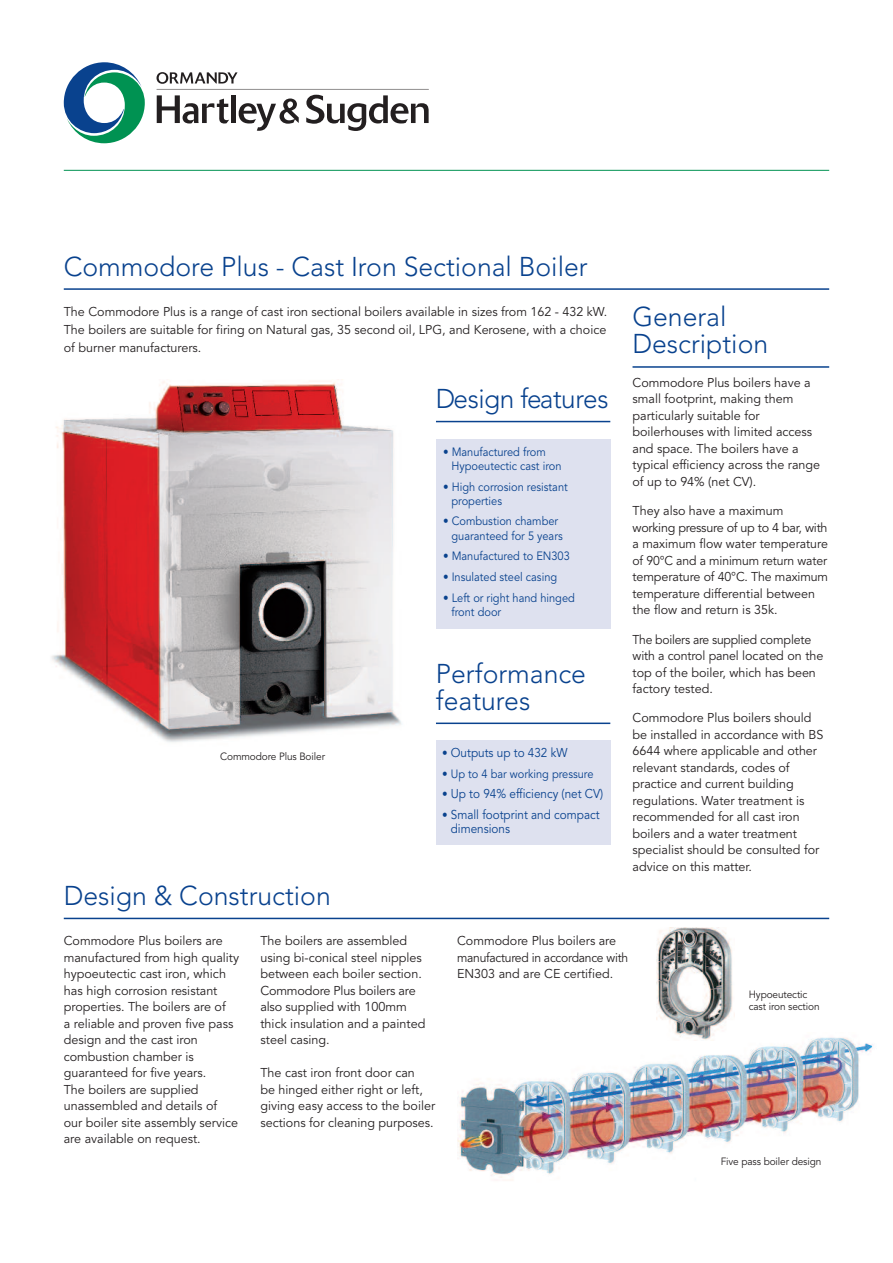
<style>
.page{position:relative;width:893px;height:1263px;background:#fff}
.page>*{position:absolute;margin:0;border:0;box-sizing:border-box;transform-origin:0 0}
.t1{font:300 27px/27px "Avenir";color:#09428e}
.t2{font:12.75px/16.5px "Avenir";color:#231f20}
.t3{font:12.75px/16.5px "Avenir";color:#231f20;scale:.95 1}
.t4{font:12.75px/14.2px "Avenir";color:#09428e;scale:.92 1}
.t5{font:12px/14.2px "Avenir";color:#09428e;scale:.92 1}
.t6{font:10.5px/12px "Avenir";letter-spacing:-.01em;color:#231f20;scale:.96 1}
.s1{font-size:12px}
</style>
<div class="page">
<img style="left:457px;top:1037px;width:416px;height:144px">
<img style="left:51px;top:379px;width:351px;height:363px">
<svg style="left:64px;top:62px;width:81px;height:81px"></svg>
<svg style="left:157px;top:72px;width:272px;height:59px"></svg>
<hr style="left:64px;top:170px;width:765px;height:1px;background:#009252">
<hr style="left:632px;top:366px;width:197px;height:2px;background:#09428e">
<hr style="left:64px;top:288px;width:765px;height:2px;background:#09428e">
<hr style="left:64px;top:918px;width:765px;height:1px;background:#09428e">
<div style="left:436px;top:439px;width:174px;height:190px;background:#dee1ef"></div>
<img style="left:656px;top:928px;width:78px;height:113px">
<hr style="left:436px;top:722px;width:174px;height:2px;background:#09428e">
<div style="left:436px;top:740px;width:174px;height:105px;background:#dee1ef"></div>
<hr style="left:436px;top:421px;width:174px;height:1px;background:#09428e">
<h1 class="t1" style="left:64px;top:255px;width:525px">Commodore Plus - Cast Iron Sectional Boiler</h1>
<p class="t2" style="left:64px;top:303px;width:545px;line-height:18px;text-align:justify">The Commodore Plus is a range of cast iron sectional boilers available in sizes from 162 - 432 kW.<br>The boilers are suitable for firing on Natural gas, 35 second oil, LPG, and Kerosene, with a choice of burner manufacturers.</p>
<h1 class="t1" style="left:632px;top:306px;width:137px">General<br>Description</h1>
<p class="t2" style="left:632px;top:375px;width:189px">Commodore Plus boilers have a small footprint, making them particularly suitable for boilerhouses with limited access and space. The boilers have a typical efficiency across the range of up to 94% (net CV).</p>
<p class="t2" style="left:632px;top:504px;width:197px">They also have a maximum working pressure of up to 4 bar, with a maximum flow water temperature of 90°C and a minimum return water temperature of 40°C. The maximum temperature differential between the flow and return is 35k.</p>
<p class="t3" style="left:632px;top:632px;width:202px">The boilers are supplied complete with a control panel located on the top of the boiler, which has been factory tested.</p>
<p class="t2" style="left:632px;top:711px;width:192px">Commodore Plus boilers should be installed in accordance with BS<br>6644 where applicable and other relevant standards, codes of practice and current building regulations. Water treatment is recommended for all cast iron boilers and a water treatment specialist should be consulted for advice on this matter.</p>
<h1 class="t1" style="left:436px;top:387px;width:174px">Design features</h1>
<p class="t5" style="left:452px;top:445px;width:121px;text-indent:-8px">• Manufactured from<br>Hypoeutectic cast iron</p>
<p class="t5" style="left:452px;top:480px;width:128px;text-indent:-8px">• High corrosion resistant properties</p>
<p class="t5" style="left:452px;top:515px;width:122px;text-indent:-8px">• Combustion chamber guaranteed for 5 years</p>
<p class="t5" style="left:443px;top:550px;width:139px">• Manufactured to EN303</p>
<p class="t5" style="left:443px;top:571px;width:126px">• Insulated steel casing</p>
<p class="t5" style="left:452px;top:591px;width:136px;text-indent:-8px">• Left or right hand hinged front door</p>
<h1 class="t1" style="left:436px;top:662px;width:152px">Performance features</h1>
<p class="t4" style="left:442px;top:747px;width:138px"><span class="s1">•</span> Outputs up to 432 kW</p>
<p class="t5" style="left:442px;top:767px;width:166px">• Up to 4 bar working pressure</p>
<p class="t4" style="left:442px;top:788px;width:177px"><span class="s1">•</span> Up to 94% efficiency (net CV)</p>
<p class="t4" style="left:451px;top:809px;width:163px;text-indent:-8px"><span class="s1">•</span> Small footprint and compact dimensions</p>
<p class="t6" style="left:220px;top:751px;width:111px">Commodore Plus Boiler</p>
<h1 class="t1" style="left:64px;top:884px;width:269px">Design &amp; Construction</h1>
<p class="t2" style="left:64px;top:933px;width:177px">Commodore Plus boilers are manufactured from high quality hypoeutectic cast iron, which has high corrosion resistant properties. The boilers are of<br>a reliable and proven five pass design and the cast iron combustion chamber is guaranteed for five years.<br>The boilers are supplied unassembled and details of<br>our boiler site assembly service are available on request.</p>
<p class="t2" style="left:260px;top:933px;width:167px">The boilers are assembled using bi-conical steel nipples between each boiler section.<br>Commodore Plus boilers are also supplied with 100mm thick insulation and a painted steel casing.</p>
<p class="t2" style="left:260px;top:1065px;width:176px">The cast iron front door can<br>be hinged either right or left, giving easy access to the boiler sections for cleaning purposes.</p>
<p class="t2" style="left:457px;top:933px;width:173px">Commodore Plus boilers are manufactured in accordance with<br>EN303 and are CE certified.</p>
<p class="t6" style="left:749px;top:989px;width:75px">Hypoeutectic cast iron section</p>
<p class="t6" style="left:721px;top:1156px;width:106px">Five pass boiler design</p>
</div>
